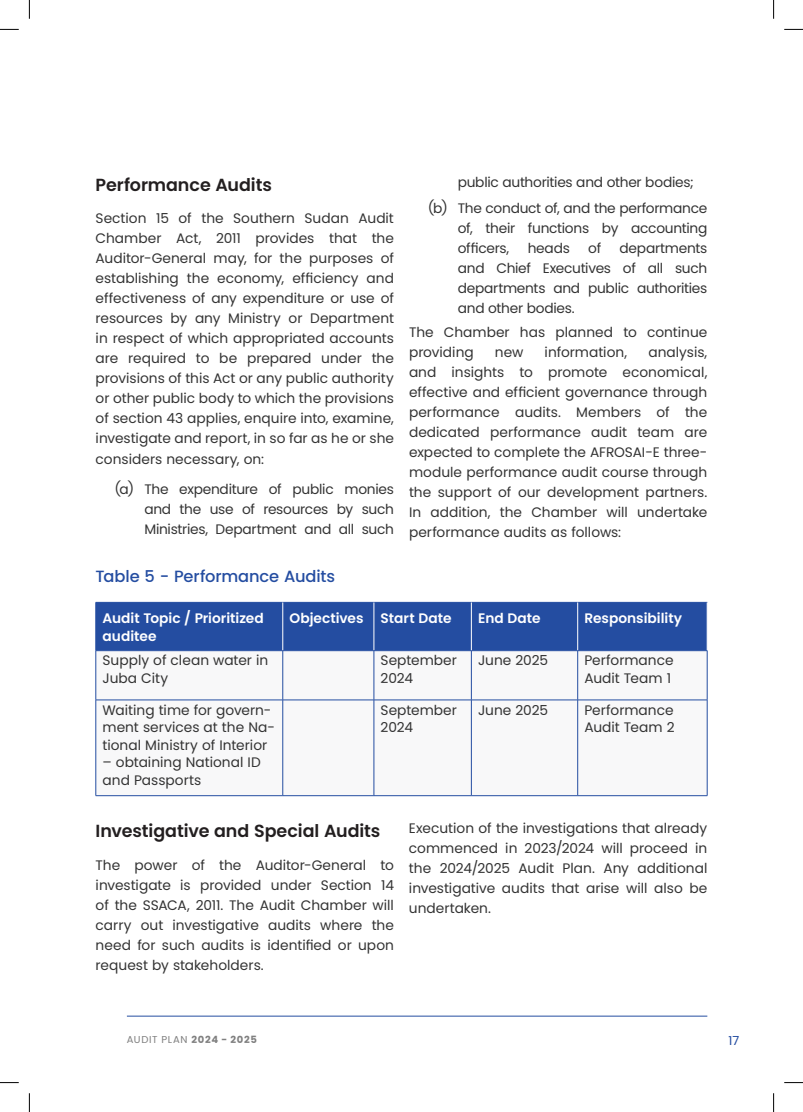
<style>
.page{position:relative;width:803px;height:1112px;background:#fff}
.page>*{position:absolute;margin:0;border:0;box-sizing:border-box;transform-origin:0 0}
.t1{font:600 17.5px "Poppins";letter-spacing:-.005em;color:#231f20}
.t2{font:500 16.25px "Poppins";letter-spacing:-.005em;color:#244da1}
.t3{font:13.75px/20px "Poppins";letter-spacing:-.005em;color:#333}
.t4{font:600 13.75px/17.5px "Poppins";color:#fff}
.t5{font:12.5px "Poppins";color:#244da1}
.t6{font:10px "Poppins";letter-spacing:.055em;color:#7f7f7f}
.s1{font-weight:700}
</style>
<div class="page">
<hr style="left:127px;top:1015px;width:580px;height:1px;background:#244da1">
<div style="left:97px;top:603px;width:610px;height:47px;background:#244da1"></div>
<svg style="left:97px;top:651px;width:610px;height:144px"></svg>
<hr style="left:96px;top:602px;width:1px;height:48px;background:#244da1">
<hr style="left:96px;top:602px;width:187px;height:1px;background:#244da1">
<hr style="left:283px;top:602px;width:91px;height:1px;background:#244da1">
<hr style="left:374px;top:602px;width:97px;height:1px;background:#244da1">
<hr style="left:471px;top:602px;width:107px;height:1px;background:#244da1">
<hr style="left:578px;top:602px;width:129px;height:1px;background:#244da1">
<hr style="left:283px;top:602px;width:1px;height:48px;background:#fff">
<hr style="left:374px;top:602px;width:1px;height:48px;background:#fff">
<hr style="left:471px;top:602px;width:1px;height:48px;background:#fff">
<hr style="left:577px;top:602px;width:1px;height:48px;background:#fff">
<hr style="left:96px;top:650px;width:187px;height:1px;background:#244da1">
<hr style="left:96px;top:650px;width:1px;height:49px;background:#244da1">
<hr style="left:283px;top:650px;width:91px;height:1px;background:#244da1">
<hr style="left:283px;top:650px;width:1px;height:49px;background:#244da1">
<hr style="left:374px;top:650px;width:97px;height:1px;background:#244da1">
<hr style="left:374px;top:650px;width:1px;height:49px;background:#244da1">
<hr style="left:471px;top:650px;width:107px;height:1px;background:#244da1">
<hr style="left:471px;top:650px;width:1px;height:49px;background:#244da1">
<hr style="left:578px;top:650px;width:129px;height:1px;background:#244da1">
<hr style="left:577px;top:650px;width:1px;height:49px;background:#244da1">
<hr style="left:707px;top:650px;width:1px;height:49px;background:#244da1">
<hr style="left:96px;top:699px;width:187px;height:1px;background:#244da1">
<hr style="left:96px;top:700px;width:1px;height:95px;background:#244da1">
<hr style="left:96px;top:795px;width:187px;height:1px;background:#244da1">
<hr style="left:283px;top:699px;width:91px;height:1px;background:#244da1">
<hr style="left:283px;top:700px;width:1px;height:95px;background:#244da1">
<hr style="left:283px;top:795px;width:91px;height:1px;background:#244da1">
<hr style="left:374px;top:699px;width:97px;height:1px;background:#244da1">
<hr style="left:374px;top:700px;width:1px;height:95px;background:#244da1">
<hr style="left:374px;top:795px;width:97px;height:1px;background:#244da1">
<hr style="left:471px;top:699px;width:107px;height:1px;background:#244da1">
<hr style="left:471px;top:700px;width:1px;height:95px;background:#244da1">
<hr style="left:471px;top:795px;width:107px;height:1px;background:#244da1">
<hr style="left:578px;top:699px;width:129px;height:1px;background:#244da1">
<hr style="left:577px;top:700px;width:1px;height:95px;background:#244da1">
<hr style="left:707px;top:700px;width:1px;height:95px;background:#244da1">
<hr style="left:578px;top:795px;width:129px;height:1px;background:#244da1">
<svg style="left:0;top:29px;width:19px;height:1px"></svg>
<svg style="left:784px;top:29px;width:19px;height:1px"></svg>
<svg style="left:0;top:1082px;width:19px;height:1px"></svg>
<svg style="left:784px;top:1082px;width:19px;height:1px"></svg>
<svg style="left:29px;top:0;width:1px;height:19px"></svg>
<svg style="left:29px;top:1093px;width:1px;height:18px"></svg>
<svg style="left:773px;top:0;width:1px;height:19px"></svg>
<svg style="left:773px;top:1093px;width:1px;height:18px"></svg>
<p class="t1" style="left:96px;top:174px;width:178px">Performance Audits</p>
<p class="t3" style="left:96px;top:208px;width:300px;text-align:justify">Section 15 of the Southern Sudan Audit Chamber Act, 2011 provides that the Auditor-General may, for the purposes of establishing the economy, efficiency and effectiveness of any expenditure or use of resources by any Ministry or Department in respect of which appropriated accounts are required to be prepared under the provisions of this Act or any public authority or other public body to which the provisions of section 43 applies, enquire into, examine, investigate and report, in so far as he or she considers necessary, on:</p>
<p class="t3" style="left:144px;top:478px;width:251px;text-align:justify;text-indent:-30px">(a) The expenditure of public monies and the use of resources by such Ministries, Department and all such</p>
<p class="t3" style="left:428px;top:169px;width:281px;line-height:26.2px;text-indent:30px">public authorities and other bodies; (b) The conduct of, and the performance</p>
<p class="t3" style="left:458px;top:218px;width:251px">of, their functions by accounting officers,</p>
<p class="t3" style="left:528px;top:238px;width:44px">heads</p>
<p class="t3" style="left:588px;top:238px;width:14px">of</p>
<p class="t3" style="left:458px;top:238px;width:251px;text-align:justify;text-indent:162px">departments and Chief Executives of all such departments and public authorities and other bodies.</p>
<p class="t3" style="left:409px;top:322px;width:300px">The Chamber has planned to continue providing</p>
<p class="t3" style="left:495px;top:342px;width:30px">new</p>
<p class="t3" style="left:545px;top:342px;width:84px">information,</p>
<p class="t3" style="left:409px;top:342px;width:300px;text-align:justify;text-indent:239px">analysis, and insights to promote economical, effective and efficient governance through performance audits. Members of the dedicated performance audit team are expected to complete the AFROSAI-E three&shy;module performance audit course through the support of our development partners.<br>In addition, the Chamber will undertake performance audits as follows:</p>
<p class="t2" style="left:96px;top:567px;width:241px">Table 5 - Performance Audits</p>
<p class="t4" style="left:103px;top:609px;width:163px">Audit Topic / Prioritized auditee</p>
<p class="t4" style="left:289px;top:609px;width:163px">Objectives Start Date</p>
<p class="t4" style="left:478px;top:609px;width:64px">End Date</p>
<p class="t4" style="left:584px;top:609px;width:99px">Responsibility</p>
<p class="t3" style="left:103px;top:651px;width:167px;line-height:17.5px">Supply of clean water in<br>Juba City</p>
<p class="t3" style="left:381px;top:651px;width:78px;line-height:17.5px">September<br>2024</p>
<p class="t3" style="left:478px;top:650px;width:71px">June 2025</p>
<p class="t3" style="left:584px;top:651px;width:91px;line-height:17.5px">Performance<br>Audit Team 1</p>
<p class="t3" style="left:103px;top:700px;width:174px;line-height:17.5px">Waiting time for govern&shy;ment services at the Na&shy;tional Ministry of Interior</p>
<p class="t3" style="left:103px;top:753px;width:160px;line-height:17.5px">– obtaining National ID and Passports</p>
<p class="t3" style="left:381px;top:700px;width:78px;line-height:17.5px">September<br>2024</p>
<p class="t3" style="left:478px;top:699px;width:71px">June 2025</p>
<p class="t3" style="left:584px;top:700px;width:92px;line-height:17.5px">Performance<br>Audit Team 2</p>
<p class="t1" style="left:96px;top:820px;width:286px">Investigative and Special Audits</p>
<p class="t3" style="left:96px;top:854px;width:300px;text-align:justify">The power of the Auditor-General to investigate is provided under Section 14 of the SSACA, 2011. The Audit Chamber will carry out investigative audits where the need for such audits is identified or upon request by stakeholders.</p>
<p class="t3" style="left:409px;top:818px;width:300px;text-align:justify">Execution of the investigations that already commenced in 2023/2024 will proceed in the 2024/2025 Audit Plan. Any additional investigative audits that arise will also be undertaken.</p>
<p class="t6" style="left:127px;top:1033px;width:132px">AUDIT PLAN <span class="s1">2024 - 2025</span></p>
<p class="t5" style="left:728px;top:1033px;width:12px">17</p>
</div>
